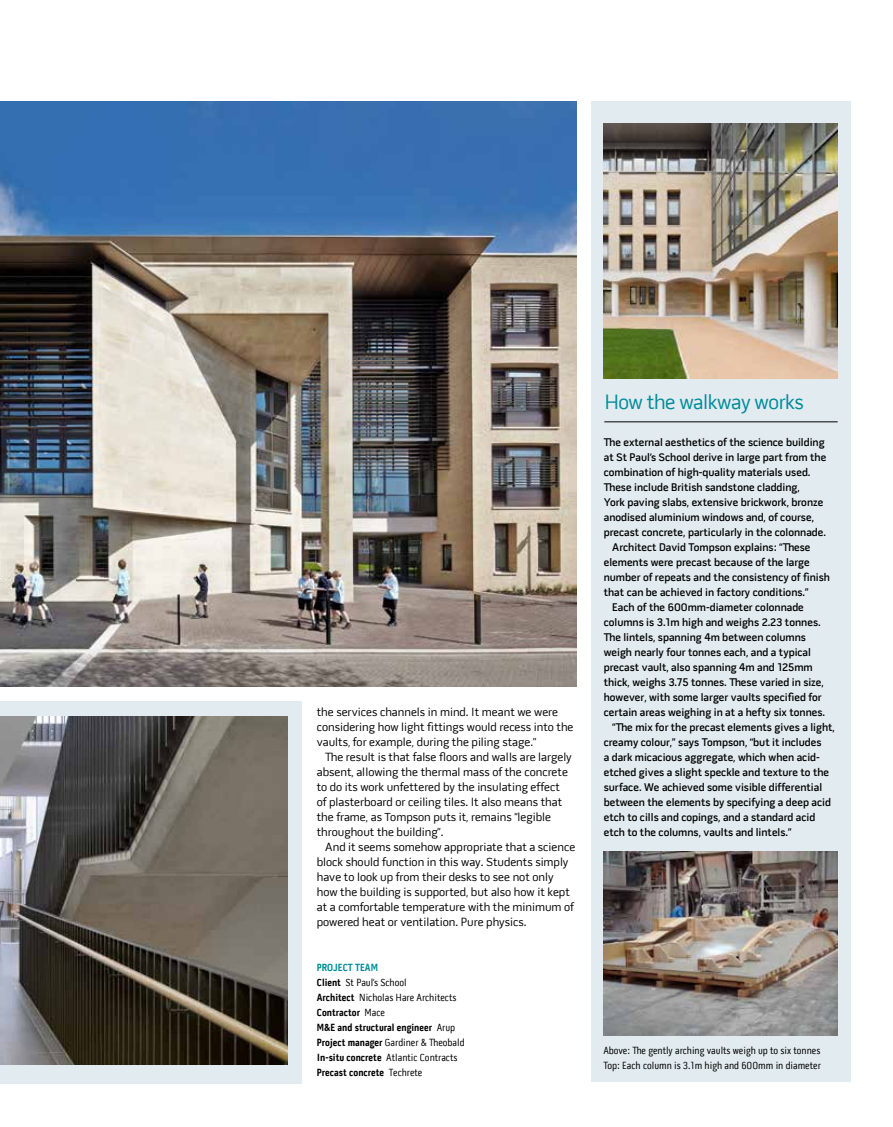
<style>
.page{position:relative;width:893px;height:1127px;background:#fff}
.page>*{position:absolute;margin:0;border:0;box-sizing:border-box;transform-origin:0 0}
.t1{font:21px "Pill Gothic 600 mg";letter-spacing:-.02em;color:#008c99}
.t2{font:12px "Pill Gothic 600 mg";color:#000}
.t3{font:600 11.25px "Pill Gothic 600 mg";color:#000}
.t4{font:700 10.5px/15px "Pill Gothic 300 mg";color:#000}
.t5{font:10.5px/15px "Pill Gothic 300 mg";color:#000}
.s1{color:#008c99}
.s2{font-weight:400}
</style>
<div class="page">
<img style="left:0;top:101px;width:576px;height:585px">
<div style="left:0;top:701px;width:302px;height:382px;background:#e2ebef"></div>
<div style="left:591px;top:101px;width:259px;height:981px;background:#e2ebef"></div>
<img style="left:0;top:716px;width:287px;height:348px">
<img style="left:603px;top:123px;width:235px;height:256px">
<img style="left:603px;top:851px;width:235px;height:185px">
<hr style="left:604px;top:422px;width:234px;height:1px;background:#000">
<p class="t2" style="left:317px;top:705px;width:243px">the services channels in mind. It meant we were</p>
<p class="t2" style="left:317px;top:720px;width:258px">considering how light fittings would recess into the</p>
<p class="t2" style="left:317px;top:735px;width:221px">vaults, for example, during the piling stage.”</p>
<p class="t2" style="left:325px;top:750px;width:248px">The result is that false floors and walls are largely</p>
<p class="t2" style="left:317px;top:765px;width:253px">absent, allowing the thermal mass of the concrete</p>
<p class="t2" style="left:317px;top:780px;width:245px">to do its work unfettered by the insulating effect</p>
<p class="t2" style="left:317px;top:795px;width:247px">of plasterboard or ceiling tiles. It also means that</p>
<p class="t2" style="left:317px;top:810px;width:236px">the frame, as Tompson puts it, remains “legible</p>
<p class="t2" style="left:317px;top:825px;width:128px">throughout the building”.</p>
<p class="t2" style="left:325px;top:840px;width:252px">And it seems somehow appropriate that a science</p>
<p class="t2" style="left:317px;top:855px;width:253px">block should function in this way. Students simply</p>
<p class="t2" style="left:317px;top:870px;width:238px">have to look up from their desks to see not only</p>
<p class="t2" style="left:317px;top:885px;width:254px">how the building is supported, but also how it kept</p>
<p class="t2" style="left:317px;top:900px;width:259px">at a comfortable temperature with the minimum of</p>
<p class="t2" style="left:317px;top:915px;width:211px">powered heat or ventilation. Pure physics.</p>
<p class="t4" style="left:317px;top:960px;width:149px"><span class="s1">Project team<br></span>Client <span class="s2">St Paul’s School<br></span>Architect <span class="s2">Nicholas Hare Architects<br></span>Contractor <span class="s2">Mace<br></span>M&amp;E and structural engineer <span class="s2">Arup<br></span>Project manager <span class="s2">Gardiner &amp; Theobald<br></span>I n-situ concrete <span class="s2">Atlantic Contracts<br></span>Precast concrete <span class="s2">Techrete</span></p>
<p class="t1" style="left:604px;top:389px;width:201px">How the walkway works</p>
<p class="t3" style="left:604px;top:435px;width:222px">The external aesthetics of the science building</p>
<p class="t3" style="left:604px;top:450px;width:224px">at St Paul’s School derive in large part from the</p>
<p class="t3" style="left:604px;top:465px;width:208px">combination of high-quality materials used.</p>
<p class="t3" style="left:604px;top:480px;width:198px">These include British sandstone cladding,</p>
<p class="t3" style="left:604px;top:495px;width:221px">York paving slabs, extensive brickwork, bronze</p>
<p class="t3" style="left:604px;top:510px;width:212px">anodised aluminium windows and, of course,</p>
<p class="t3" style="left:604px;top:525px;width:224px">precast concrete, particularly in the colonnade.</p>
<p class="t3" style="left:612px;top:540px;width:200px">Architect David Tompson explains: “These</p>
<p class="t3" style="left:604px;top:555px;width:208px">elements were precast because of the large</p>
<p class="t3" style="left:604px;top:570px;width:228px">number of repeats and the consistency of finish</p>
<p class="t3" style="left:604px;top:585px;width:206px">that can be achieved in factory conditions.”</p>
<p class="t3" style="left:612px;top:600px;width:193px">Each of the 600mm-diameter colonnade</p>
<p class="t3" style="left:604px;top:615px;width:218px">columns is 3.1m high and weighs 2.23 tonnes.</p>
<p class="t3" style="left:604px;top:630px;width:204px">The lintels, spanning 4m between columns</p>
<p class="t3" style="left:604px;top:645px;width:209px">weigh nearly four tonnes each, and a typical</p>
<p class="t3" style="left:604px;top:660px;width:210px">precast vault, also spanning 4m and 125mm</p>
<p class="t3" style="left:604px;top:675px;width:222px">thick, weighs 3.75 tonnes. These varied in size,</p>
<p class="t3" style="left:604px;top:690px;width:219px">however, with some larger vaults specified for</p>
<p class="t3" style="left:604px;top:705px;width:223px">certain areas weighing in at a hefty six tonnes.</p>
<p class="t3" style="left:612px;top:720px;width:224px">“The mix for the precast elements gives a light,</p>
<p class="t3" style="left:604px;top:735px;width:219px">creamy colour,” says Tompson, “but it includes</p>
<p class="t3" style="left:604px;top:750px;width:218px">a dark micacious aggregate, which when acid-</p>
<p class="t3" style="left:604px;top:765px;width:227px">etched gives a slight speckle and texture to the</p>
<p class="t3" style="left:604px;top:780px;width:220px">surface. We achieved some visible differential</p>
<p class="t3" style="left:604px;top:795px;width:229px">between the elements by specifying a deep acid</p>
<p class="t3" style="left:604px;top:810px;width:213px">etch to cills and copings, and a standard acid</p>
<p class="t3" style="left:604px;top:825px;width:189px">etch to the columns, vaults and lintels.”</p>
<p class="t5" style="left:603px;top:1043px;width:219px">Above: The gently arching vaults weigh up to six tonnes<br>Top: Each column is 3.1m high and 600mm in diameter</p>
</div>
